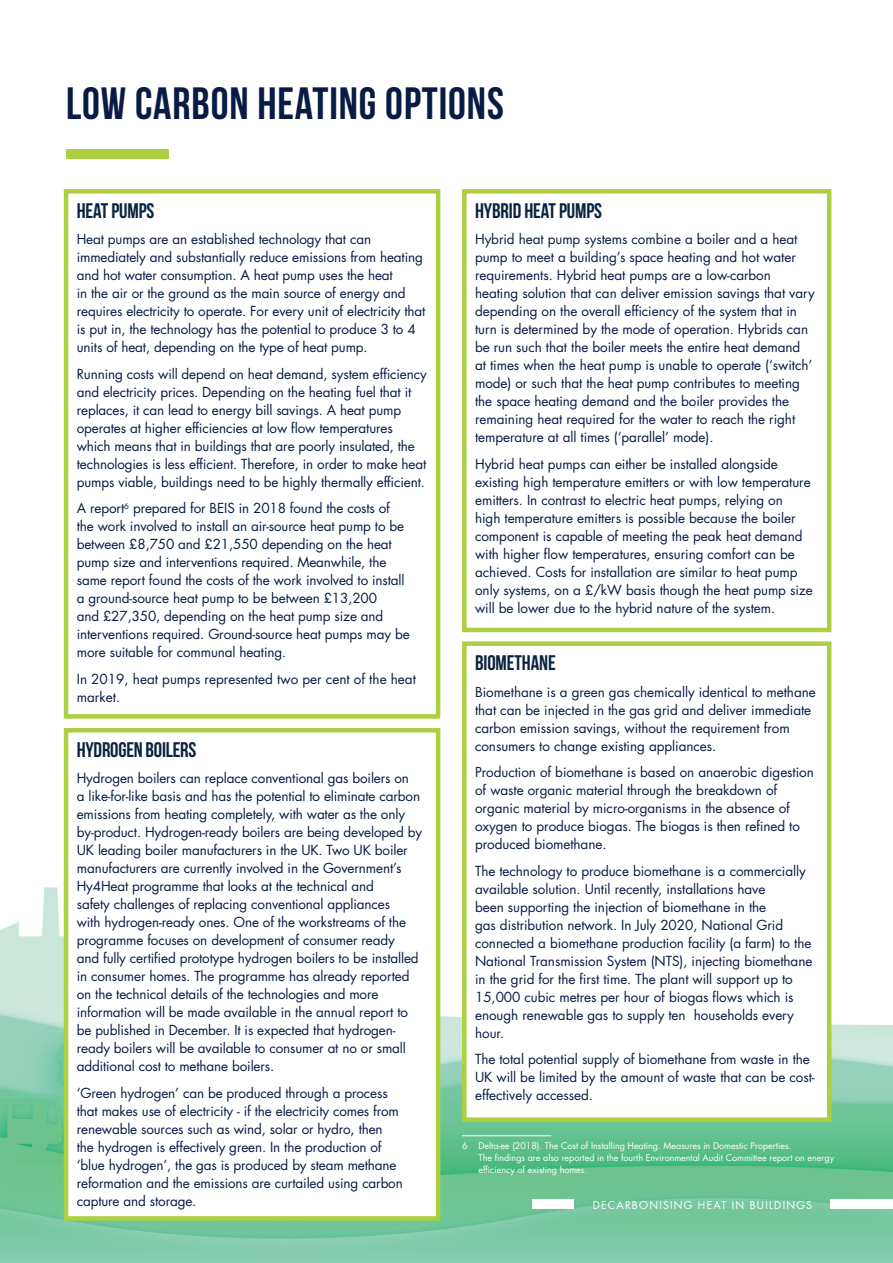
<style>
.page{position:relative;width:893px;height:1263px;background:#fff}
.page>*{position:absolute;margin:0;border:0;box-sizing:border-box;transform-origin:0 0}
.t1{font:700 45px "Bebas Neue";letter-spacing:.02em;color:#071b44}
.t2{font:700 21px "Bebas Neue";letter-spacing:-.005em;color:#0a243f}
.t3{font:13.5px/18px "Futura Std";letter-spacing:-.01em;color:#071b44}
.t4{font:10.5px "Futura Std";letter-spacing:.12em;color:#fff}
.t5{font:9px/12px "Futura Std";letter-spacing:-.005em;color:#fff}
</style>
<div class="page">
<img style="left:0;top:879px;width:893px;height:384px">
<div style="left:64px;top:189px;width:376px;height:530px;border:4px solid #acd042"></div>
<div style="left:462px;top:189px;width:369px;height:443px;border:4px solid #acd042"></div>
<div style="left:66px;top:730px;width:372px;height:488px;background:#fff"></div>
<div style="left:64px;top:728px;width:376px;height:493px;border:4px solid #acd042"></div>
<div style="left:464px;top:644px;width:365px;height:476px;background:#fff"></div>
<div style="left:462px;top:641px;width:369px;height:481px;border:4px solid #acd042"></div>
<div style="left:66px;top:149px;width:103px;height:9px;background:#acd042"></div>
<hr style="left:462px;top:1135px;width:89px;height:1px;background:#fff">
<div style="left:831px;top:1199px;width:62px;height:10px;background:#fff"></div>
<div style="left:532px;top:1199px;width:42px;height:10px;background:#fff"></div>
<h1 class="t1" style="left:66px;top:79px;width:439px">LOW CARBON HEATING OPTIONS</h1>
<h2 class="t2" style="left:77px;top:199px;width:79px">HEAT PUMPS</h2>
<p class="t3" style="left:77px;top:231px;width:350px">Heat pumps are an established technology that can immediately and substantially reduce emissions from heating and hot water consumption. A heat pump uses the heat<br>in the air or the ground as the main source of energy and requires electricity to operate. For every unit of electricity that is put in, the technology has the potential to produce 3 to 4 units of heat, depending on the type of heat pump.</p>
<p class="t3" style="left:77px;top:365px;width:351px">Running costs will depend on heat demand, system efficiency and electricity prices. Depending on the heating fuel that it replaces, it can lead to energy bill savings. A heat pump operates at higher efficiencies at low flow temperatures which means that in buildings that are poorly insulated, the technologies is less efficient. Therefore, in order to make heat pumps viable, buildings need to be highly thermally efficient.</p>
<p class="t3" style="left:77px;top:500px;width:334px">A report<sup>6</sup> prepared for BEIS in 2018 found the costs of the work involved to install an air-source heat pump to be between £8,750 and £21,550 depending on the heat pump size and interventions required. Meanwhile, the same report found the costs of the work involved to install a ground-source heat pump to be between £13,200<br>and £27,350, depending on the heat pump size and interventions required. Ground-source heat pumps may be more suitable for communal heating.</p>
<p class="t3" style="left:77px;top:670px;width:341px">In 2019, heat pumps represented two per cent of the heat market.</p>
<h2 class="t2" style="left:77px;top:738px;width:121px">HYDROGEN BOILERS</h2>
<p class="t3" style="left:77px;top:769px;width:347px">Hydrogen boilers can replace conventional gas boilers on<br>a like-for-like basis and has the potential to eliminate carbon emissions from heating completely, with water as the only by-product. Hydrogen-ready boilers are being developed by UK leading boiler manufacturers in the UK. Two UK boiler manufacturers are currently involved in the Government’s Hy4Heat programme that looks at the technical and<br>safety challenges of replacing conventional appliances<br>with hydrogen-ready ones. One of the workstreams of the programme focuses on development of consumer ready<br>and fully certified prototype hydrogen boilers to be installed in consumer homes. The programme has already reported on the technical details of the technologies and more information will be made available in the annual report to be published in December. It is expected that hydrogen&shy;ready boilers will be available to consumer at no or small additional cost to methane boilers.</p>
<p class="t3" style="left:77px;top:1084px;width:328px">‘Green hydrogen’ can be produced through a process that makes use of electricity - if the electricity comes from renewable sources such as wind, solar or hydro, then the hydrogen is effectively green. In the production of ‘blue hydrogen’, the gas is produced by steam methane reformation and the emissions are curtailed using carbon capture and storage.</p>
<h2 class="t2" style="left:475px;top:199px;width:128px">HYBRID HEAT PUMPS</h2>
<p class="t3" style="left:475px;top:231px;width:341px">Hybrid heat pump systems combine a boiler and a heat pump to meet a building’s space heating and hot water requirements. Hybrid heat pumps are a low-carbon heating solution that can deliver emission savings that vary depending on the overall efficiency of the system that in turn is determined by the mode of operation. Hybrids can be run such that the boiler meets the entire heat demand<br>at times when the heat pump is unable to operate (‘switch’ mode) or such that the heat pump contributes to meeting the space heating demand and the boiler provides the remaining heat required for the water to reach the right temperature at all times (‘parallel’ mode).</p>
<p class="t3" style="left:475px;top:455px;width:339px">Hybrid heat pumps can either be installed alongside existing high temperature emitters or with low temperature emitters. In contrast to electric heat pumps, relying on<br>high temperature emitters is possible because the boiler component is capable of meeting the peak heat demand with higher flow temperatures, ensuring comfort can be achieved. Costs for installation are similar to heat pump only systems, on a £/kW basis though the heat pump size will be lower due to the hybrid nature of the system.</p>
<h2 class="t2" style="left:475px;top:651px;width:82px">BIOMETHANE</h2>
<p class="t3" style="left:475px;top:683px;width:342px">Biomethane is a green gas chemically identical to methane that can be injected in the gas grid and deliver immediate carbon emission savings, without the requirement from consumers to change existing appliances.</p>
<p class="t3" style="left:475px;top:763px;width:340px">Production of biomethane is based on anaerobic digestion of waste organic material through the breakdown of organic material by micro-organisms in the absence of oxygen to produce biogas. The biogas is then refined to produced biomethane.</p>
<p class="t3" style="left:475px;top:862px;width:339px">The technology to produce biomethane is a commercially available solution. Until recently, installations have<br>been supporting the injection of biomethane in the<br>gas distribution network. In July 2020, National Grid connected a biomethane production facility (a farm) to the National Transmission System (NTS), injecting biomethane in the grid for the first time. The plant will support up to 15,000 cubic metres per hour of biogas flows which is enough renewable gas to supply ten households every hour.</p>
<p class="t3" style="left:475px;top:1050px;width:341px">The total potential supply of biomethane from waste in the<br>UK will be limited by the amount of waste that can be cost&shy;effectively accessed.</p>
<p class="t5" style="left:479px;top:1140px;width:357px;text-indent:-16px">6 Delta-ee (2018). The Cost of Installing Heating. Measures in Domestic Properties.<br>The findings are also reported in the fourth Environmental Audit Committee report on energy efficiency of existing homes.</p>
<p class="t4" style="left:593px;top:1198px;width:221px">DECARBONISING HEAT IN BUILDINGS</p>
</div>
